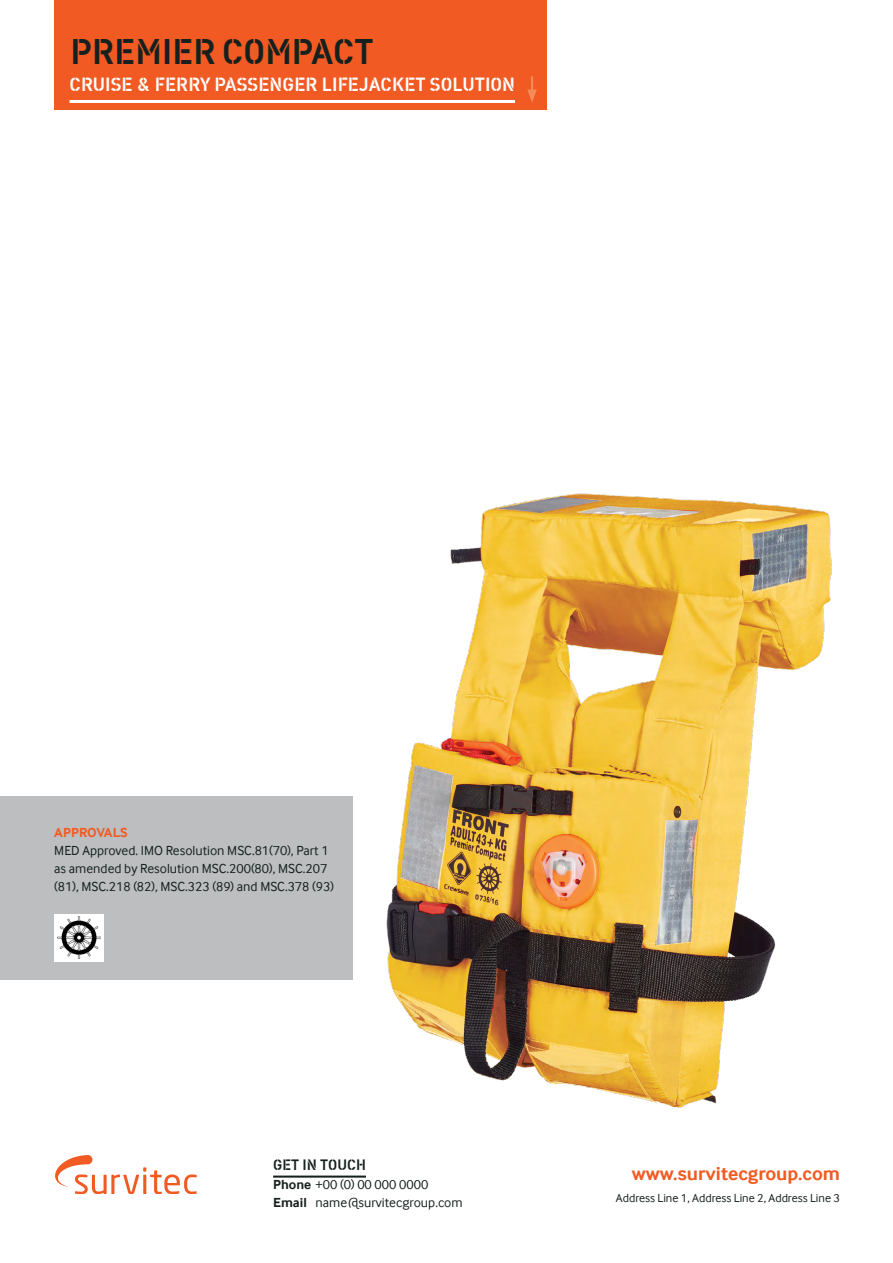
<style>
.page{position:relative;width:893px;height:1263px;background:#fff}
.page>*{position:absolute;margin:0;border:0;box-sizing:border-box;transform-origin:0 0}
.t1{font:36.45px "Vtg Stencil DIN";color:#16211f}
.t2{font:19.5px "Vtg Stencil DIN";color:#fff}
.t3{font:700 19.5px "Inter Face";color:#f15a22}
.t4{font:15.3px "Vtg Stencil DIN";color:#16211f}
.t5{font:13.5px/18px "Inter Face";color:#16211f}
.t6{font:700 13.5px "Inter Face";color:#f15a22}
.t7{font:12px "Inter Face";color:#16211f}
.s1{font-weight:700}
</style>
<div class="page">
<svg style="left:55px;top:1155px;width:142px;height:39px"></svg>
<hr style="left:273px;top:1175px;width:93px;height:2px;background:#16211f">
<img style="left:386px;top:493px;width:446px;height:615px">
<div style="left:54px;top:0;width:492px;height:110px;background:#f15a22"></div>
<svg style="left:527px;top:76px;width:10px;height:26px"></svg>
<hr style="left:70px;top:100px;width:445px;height:3px;background:#fff">
<div style="left:0;top:797px;width:352px;height:183px;background:#bcbec0"></div>
<div style="left:54px;top:914px;width:50px;height:47px;background:#fff"></div>
<img style="left:58px;top:916px;width:42px;height:43px">
<h1 class="t1" style="left:71px;top:30px;width:305px">PREMIER COMPACT</h1>
<h2 class="t2" style="left:70px;top:73px;width:447px">CRUISE &amp; FERRY PASSENGER LIFEJACKET SOLUTION</h2>
<p class="t6" style="left:54px;top:824px;width:75px">APPROVALS</p>
<p class="t5" style="left:54px;top:841px;width:281px">MED Approved. IMO Resolution MSC.81(70), Part 1 as amended by Resolution MSC.200(80), MSC.207 (81), MSC.218 (82), MSC.323 (89) and MSC.378 (93)</p>
<p class="t4" style="left:273px;top:1155px;width:94px">GET IN TOUCH</p>
<p class="t5" style="left:273px;top:1175px;width:157px"><span class="s1">Phone</span> +00 (0) 00 000 0000<br><span class="s1">Email</span></p>
<p class="t5" style="left:315px;top:1193px;width:149px">name@survitecgroup.com</p>
<h2 class="t3" style="left:632px;top:1162px;width:210px">www.survitecgroup.com</h2>
<p class="t7" style="left:616px;top:1191px;width:226px">Address Line 1, Address Line 2, Address Line 3</p>
</div>
